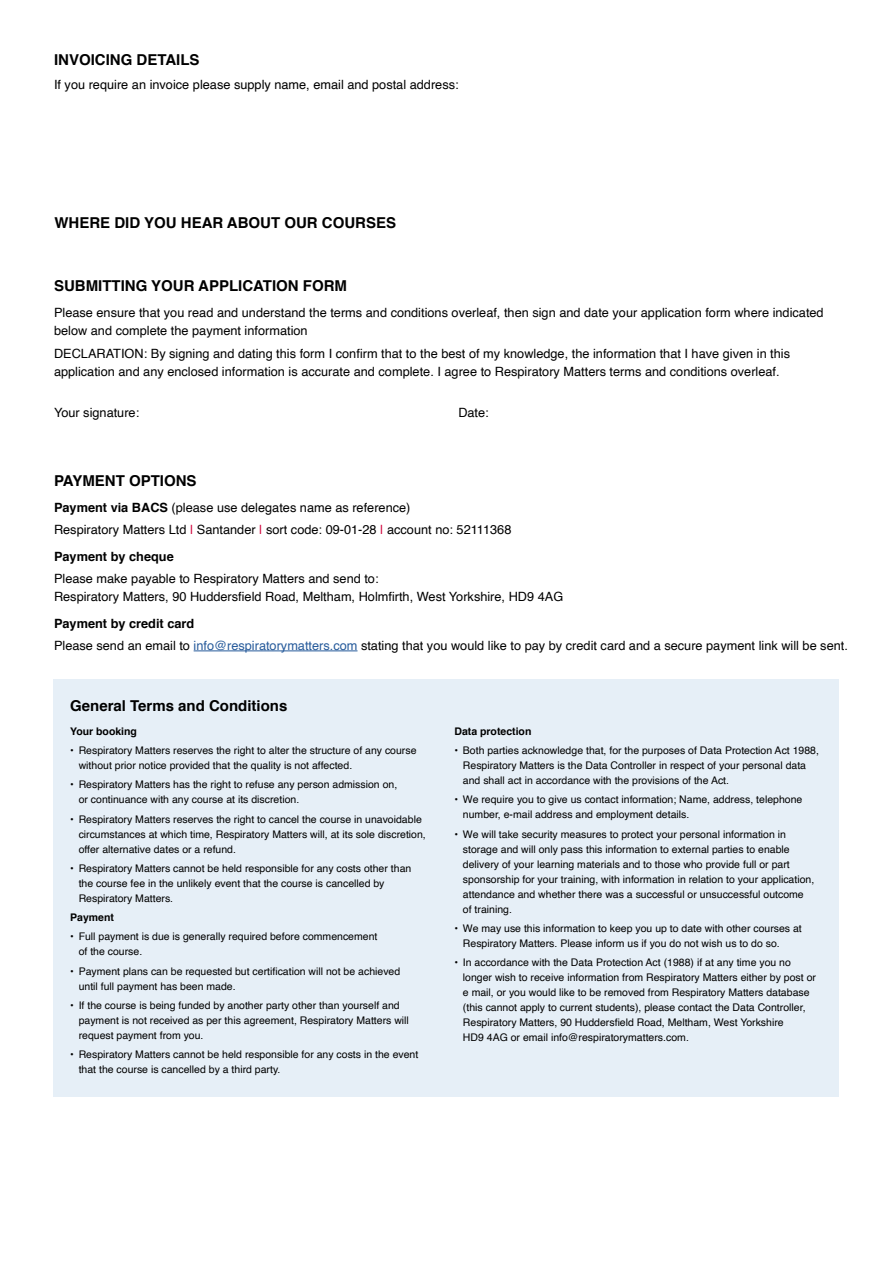
<style>
.page{position:relative;width:893px;height:1263px;background:#fff}
.page>*{position:absolute;margin:0;border:0;box-sizing:border-box;transform-origin:0 0}
.t1{font:700 15px "Helvetica";color:#000}
.t2{font:12.75px/18px "Helvetica";color:#000}
.t3{font:700 12.75px "Helvetica";color:#000}
.t4{font:10.5px/15px "Helvetica";color:#000}
.t5{font:700 10.5px "Helvetica";color:#000}
.s1{font-weight:700}
.s2{color:#d0043c}
.s3{color:#275b9b}
</style>
<div class="page">
<div style="left:53px;top:680px;width:786px;height:417px;background:#e6eff7"></div>
<hr style="left:194px;top:650px;width:163px;height:1px;background:#275b9b">
<p class="t1" style="left:54px;top:48px;width:147px">INVOICING DETAILS</p>
<p class="t2" style="left:54px;top:76px;width:406px">If you require an invoice please supply name, email and postal address:</p>
<p class="t1" style="left:54px;top:211px;width:343px">WHERE DID YOU HEAR ABOUT OUR COURSES</p>
<p class="t1" style="left:54px;top:273px;width:295px">SUBMITTING YOUR APPLICATION FORM</p>
<p class="t2" style="left:54px;top:304px;width:771px">Please ensure that you read and understand the terms and conditions overleaf, then sign and date your application form where indicated below and complete the payment information</p>
<p class="t2" style="left:54px;top:344px;width:738px">DECLARATION: By signing and dating this form I confirm that to the best of my knowledge, the information that I have given in this application and any enclosed information is accurate and complete. I agree to Respiratory Matters terms and conditions overleaf.</p>
<p class="t2" style="left:54px;top:404px;width:87px">Your signature:</p>
<p class="t2" style="left:458px;top:404px;width:32px">Date:</p>
<p class="t1" style="left:54px;top:468px;width:144px">PAYMENT OPTIONS</p>
<p class="t2" style="left:54px;top:499px;width:358px"><span class="s1">Payment via BACS</span> (please use delegates name as reference)</p>
<p class="t2" style="left:54px;top:521px;width:459px">Respiratory Matters Ltd <span class="s2">|</span> Santander <span class="s2">|</span> sort code: 09-01-28 <span class="s2">|</span> account no: 52111368</p>
<p class="t3" style="left:54px;top:546px;width:121px">Payment by cheque</p>
<p class="t2" style="left:54px;top:570px;width:511px">Please make payable to Respiratory Matters and send to:<br>Respiratory Matters, 90 Huddersfield Road, Meltham, Holmfirth, West Yorkshire, HD9 4AG</p>
<p class="t3" style="left:54px;top:613px;width:142px">Payment by credit card</p>
<p class="t2" style="left:54px;top:637px;width:795px">Please send an email to <span class="s3">info@respiratorymatters.com</span> stating that you would like to pay by credit card and a secure payment link will be sent.</p>
<p class="t1" style="left:70px;top:694px;width:219px">General Terms and Conditions</p>
<p class="t5" style="left:70px;top:723px;width:68px">Your booking</p>
<p class="t4" style="left:79px;top:743px;width:339px;text-indent:-9px">• Respiratory Matters reserves the right to alter the structure of any course without prior notice provided that the quality is not affected.</p>
<p class="t4" style="left:79px;top:777px;width:320px;text-indent:-9px">• Respiratory Matters has the right to refuse any person admission on, or continuance with any course at its discretion.</p>
<p class="t4" style="left:79px;top:812px;width:349px;text-indent:-9px">• Respiratory Matters reserves the right to cancel the course in unavoidable circumstances at which time, Respiratory Matters will, at its sole discretion, offer alternative dates or a refund.</p>
<p class="t4" style="left:79px;top:861px;width:334px;text-indent:-9px">• Respiratory Matters cannot be held responsible for any costs other than the course fee in the unlikely event that the course is cancelled by<br>Respiratory Matters.</p>
<p class="t5" style="left:70px;top:909px;width:45px">Payment</p>
<p class="t4" style="left:79px;top:929px;width:300px;text-indent:-9px">• Full payment is due is generally required before commencement of the course.</p>
<p class="t4" style="left:79px;top:964px;width:323px;text-indent:-9px">• Payment plans can be requested but certification will not be achieved until full payment has been made.</p>
<p class="t4" style="left:79px;top:998px;width:332px;text-indent:-9px">• If the course is being funded by another party other than yourself and payment is not received as per this agreement, Respiratory Matters will request payment from you.</p>
<p class="t4" style="left:79px;top:1047px;width:341px;text-indent:-9px">• Respiratory Matters cannot be held responsible for any costs in the event that the course is cancelled by a third party.</p>
<p class="t5" style="left:454px;top:723px;width:79px">Data protection</p>
<p class="t4" style="left:463px;top:743px;width:358px;text-indent:-9px">• Both parties acknowledge that, for the purposes of Data Protection Act 1988,<br>Respiratory Matters is the Data Controller in respect of your personal data and shall act in accordance with the provisions of the Act.</p>
<p class="t4" style="left:463px;top:792px;width:341px;text-indent:-9px">• We require you to give us contact information; Name, address, telephone number, e-mail address and employment details.</p>
<p class="t4" style="left:463px;top:827px;width:353px;text-indent:-9px">• We will take security measures to protect your personal information in storage and will only pass this information to external parties to enable delivery of your learning materials and to those who provide full or part sponsorship for your training, with information in relation to your application, attendance and whether there was a successful or unsuccessful outcome of training.</p>
<p class="t4" style="left:463px;top:921px;width:340px;text-indent:-9px">• We may use this information to keep you up to date with other courses at<br>Respiratory Matters. Please inform us if you do not wish us to do so.</p>
<p class="t4" style="left:463px;top:955px;width:355px;text-indent:-9px">• In accordance with the Data Protection Act (1988) if at any time you no longer wish to receive information from Respiratory Matters either by post or e mail, or you would like to be removed from Respiratory Matters database (this cannot apply to current students), please contact the Data Controller, Respiratory Matters, 90 Huddersfield Road, Meltham, West Yorkshire<br>HD9 4AG or email info@respiratorymatters.com.</p>
</div>
